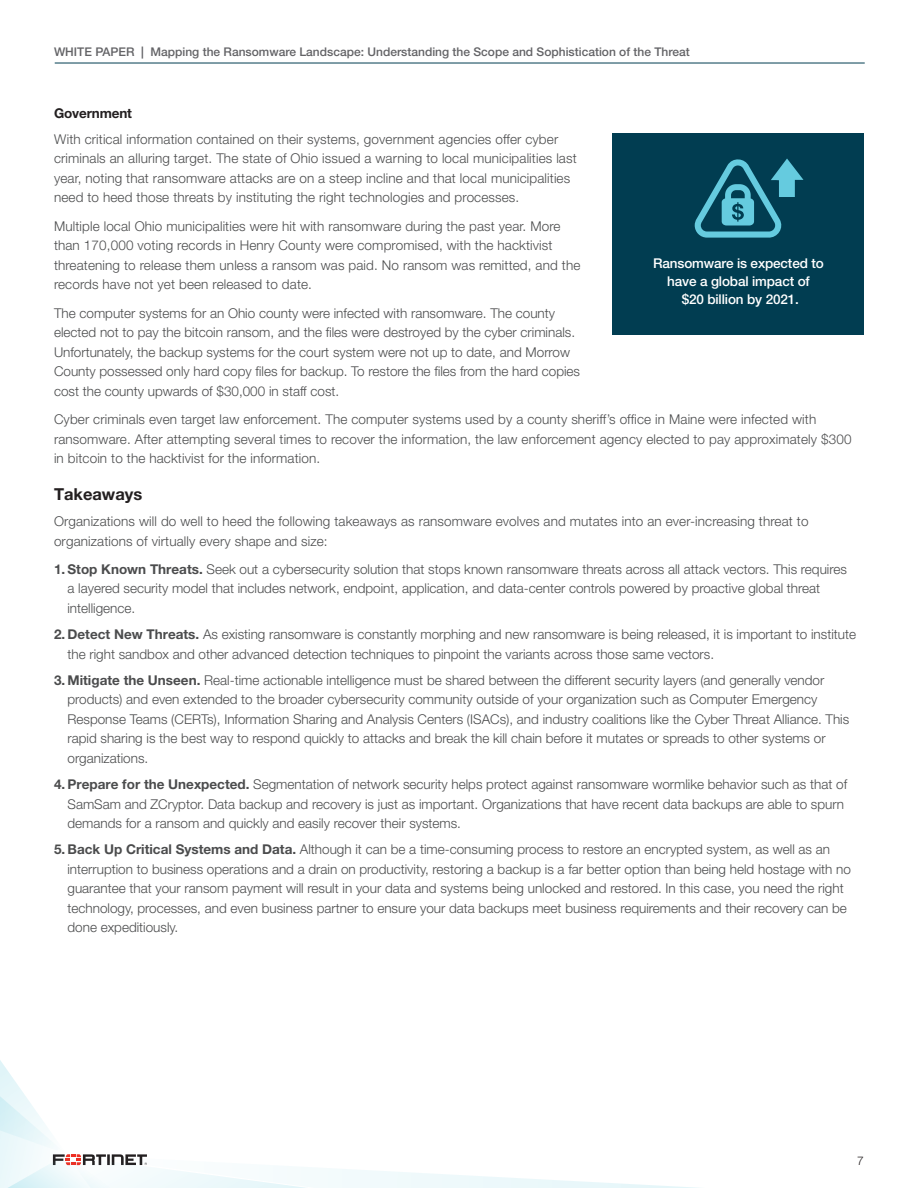
<style>
.page{position:relative;width:918px;height:1188px;background:#fff}
.page>*{position:absolute;margin:0;border:0;box-sizing:border-box;transform-origin:0 0}
.t1{font:700 16.5px "Helvetica Neue LT Pro";color:#231f20}
.t2{font:300 13.5px/19.5px "Helvetica Neue LT Pro";color:#4b4c4d}
.t3{font:500 13.5px/18px "Helvetica Neue LT Pro";letter-spacing:-.01em;color:#fff;text-align:center}
.t4{font:700 13.5px "Helvetica Neue LT Pro";letter-spacing:-.01em;color:#231f20}
.t5{font:500 12px "Helvetica Neue LT Pro";color:#636366}
.t6{font:300 12px "Helvetica Neue LT Pro";color:#231f20}
.s1{font-weight:700}
</style>
<div class="page">
<hr style="left:55px;top:63px;width:810px;height:1px;background:#013d51">
<svg style="left:0;top:1060px;width:698px;height:128px"></svg>
<div style="left:612px;top:134px;width:252px;height:201px;background:#013d51"></div>
<svg style="left:695px;top:158px;width:108px;height:80px"></svg>
<p class="t5" style="left:54px;top:44px;width:637px">WHITE PAPER <span class="s1">|</span> Mapping the Ransomware Landscape: Understanding the Scope and Sophistication of the Threat</p>
<p class="t4" style="left:54px;top:104px;width:80px">Government</p>
<p class="t2" style="left:54px;top:129px;width:524px">With critical information contained on their systems, government agencies offer cyber criminals an alluring target. The state of Ohio issued a warning to local municipalities last year, noting that ransomware attacks are on a steep incline and that local municipalities need to heed those threats by instituting the right technologies and processes.</p>
<p class="t2" style="left:54px;top:216px;width:528px">Multiple local Ohio municipalities were hit with ransomware during the past year. More than 170,000 voting records in Henry County were compromised, with the hacktivist threatening to release them unless a ransom was paid. No ransom was remitted, and the records have not yet been released to date.</p>
<p class="t2" style="left:54px;top:303px;width:528px">The computer systems for an Ohio county were infected with ransomware. The county elected not to pay the bitcoin ransom, and the files were destroyed by the cyber criminals.<br>Unfortunately, the backup systems for the court system were not up to date, and Morrow County possessed only hard copy files for backup. To restore the files from the hard copies cost the county upwards of $30,000 in staff cost.</p>
<p class="t2" style="left:54px;top:409px;width:799px">Cyber criminals even target law enforcement. The computer systems used by a county sheriff’s office in Maine were infected with ransomware. After attempting several times to recover the information, the law enforcement agency elected to pay approximately $300 in bitcoin to the hacktivist for the information.</p>
<p class="t1" style="left:54px;top:484px;width:90px">Takeaways</p>
<p class="t2" style="left:54px;top:511px;width:756px">Organizations will do well to heed the following takeaways as ransomware evolves and mutates into an ever-increasing threat to organizations of virtually every shape and size:</p>
<p class="t2" style="left:68px;top:559px;width:781px;text-indent:-14px"><span class="s1">1. Stop Known Threats.</span> Seek out a cybersecurity solution that stops known ransomware threats across all attack vectors. This requires a layered security model that includes network, endpoint, application, and data-center controls powered by proactive global threat intelligence.</p>
<p class="t2" style="left:68px;top:624px;width:790px;text-indent:-14px"><span class="s1">2. Detect New Threats.</span> As existing ransomware is constantly morphing and new ransomware is being released, it is important to institute the right sandbox and other advanced detection techniques to pinpoint the variants across those same vectors.</p>
<p class="t2" style="left:68px;top:670px;width:783px;text-indent:-14px"><span class="s1">3. Mitigate the Unseen.</span> Real-time actionable intelligence must be shared between the different security layers (and generally vendor products) and even extended to the broader cybersecurity community outside of your organization such as Computer Emergency Response Teams (CERTs), Information Sharing and Analysis Centers (ISACs), and industry coalitions like the Cyber Threat Alliance. This rapid sharing is the best way to respond quickly to attacks and break the kill chain before it mutates or spreads to other systems or organizations.</p>
<p class="t2" style="left:68px;top:774px;width:781px;text-indent:-14px"><span class="s1">4. Prepare for the Unexpected.</span> Segmentation of network security helps protect against ransomware wormlike behavior such as that of<br>SamSam and ZCryptor. Data backup and recovery is just as important. Organizations that have recent data backups are able to spurn demands for a ransom and quickly and easily recover their systems.</p>
<p class="t2" style="left:68px;top:840px;width:785px;text-indent:-14px"><span class="s1">5. Back Up Critical Systems and Data.</span> Although it can be a time-consuming process to restore an encrypted system, as well as an interruption to business operations and a drain on productivity, restoring a backup is a far better option than being held hostage with no guarantee that your ransom payment will result in your data and systems being unlocked and restored. In this case, you need the right technology, processes, and even business partner to ensure your data backups meet business requirements and their recovery can be done expeditiously.</p>
<p class="t3" style="left:653px;top:254px;width:172px">Ransomware is expected to have a global impact of<br>$20 billion by 2021.</p>
<p class="t6" style="left:857px;top:1154px;width:8px">7</p>
</div>
